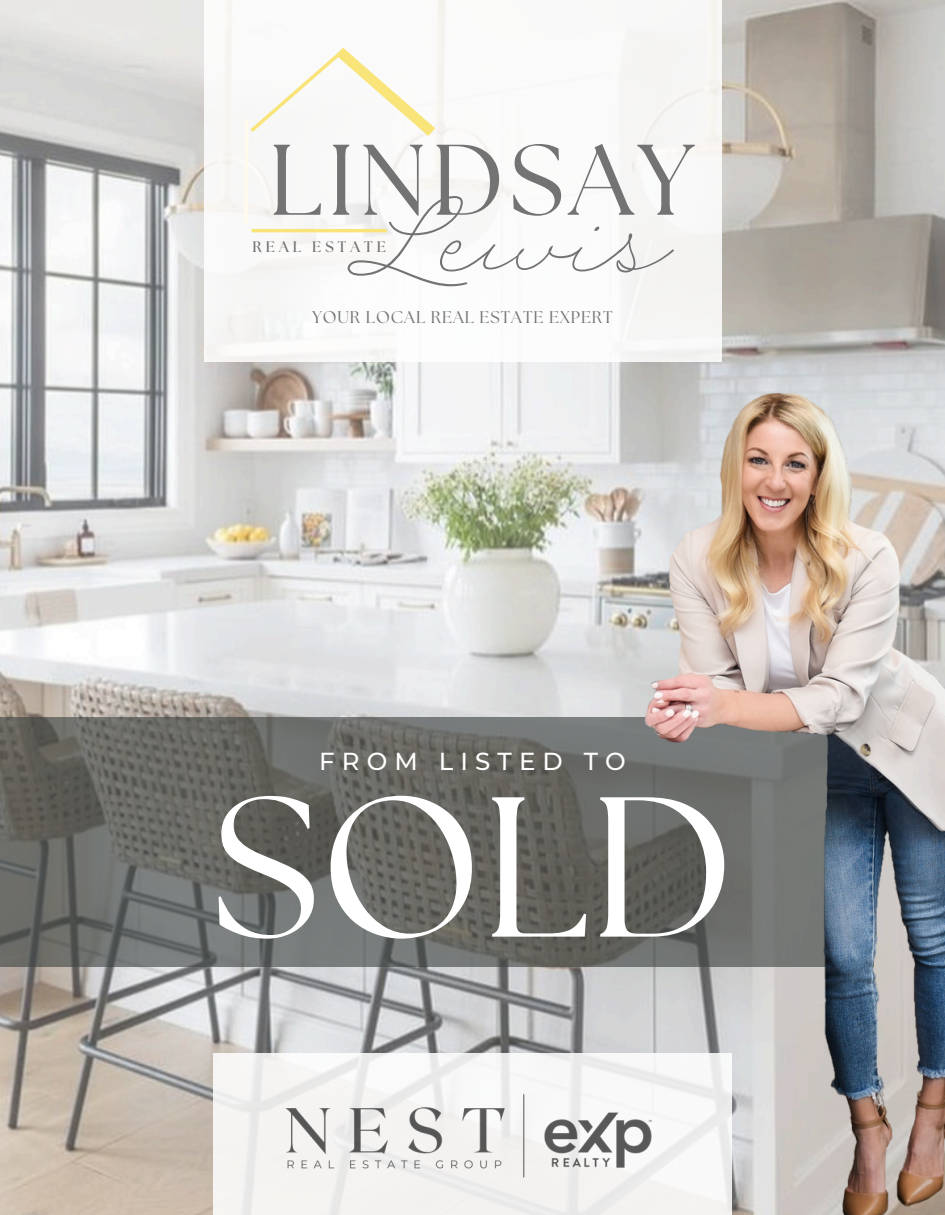
<style>
.page{position:relative;width:945px;height:1215px;background:#fff}
.page>*{position:absolute;margin:0;border:0;box-sizing:border-box;transform-origin:0 0}
.t1{font:199.05px "The Seasons";color:#fff}
.t2{font:102.6px "Rolling Pen Basic Two";color:#737373}
.t3{font:100.05px "The Seasons";letter-spacing:.05em;color:#737373}
.t4{font:91.5px "Rolling Pen Basic Two";color:#737373}
.t5{font:500 24.6px "Montserrat";letter-spacing:.29em;color:#fff}
.t6{font:16.8px "The Seasons";letter-spacing:.06em;color:#737373}
.t7{font:700 15.15px "The Seasons";letter-spacing:.265em;color:#737373}
</style>
<div class="page">
<img style="left:0;top:0;width:945px;height:1215px">
<svg style="left:0;top:717px;width:632px;height:250px;background:#676864"></svg>
<img style="left:632px;top:376px;width:313px;height:839px">
<div style="left:204px;top:0;width:517px;height:361px;background:#fff"></div>
<svg style="left:243px;top:37px;width:203px;height:190px"></svg>
<hr style="left:252px;top:229px;width:135px;height:3px;background:#f8e479">
<div style="left:214px;top:1054px;width:517px;height:161px;background:#f5f3f2"></div>
<img style="left:273px;top:1077px;width:399px;height:114px">
<p class="t3" style="left:269px;top:135px;width:426px">LINDSAY</p>
<p class="t7" style="left:252px;top:240px;width:135px">REAL ESTAT E</p>
<h3 class="t2" style="left:354px;top:177px;width:90px">L</h3>
<p class="t4" style="left:438px;top:183px;width:230px">ewis</p>
<p class="t6" style="left:312px;top:310px;width:302px">YOUR LOCAL REAL ESTATE EXPERT</p>
<p class="t5" style="left:319px;top:746px;width:308px">FROM LISTED TO</p>
<p class="t1" style="left:211px;top:777px;width:525px">SOLD</p>
</div>
